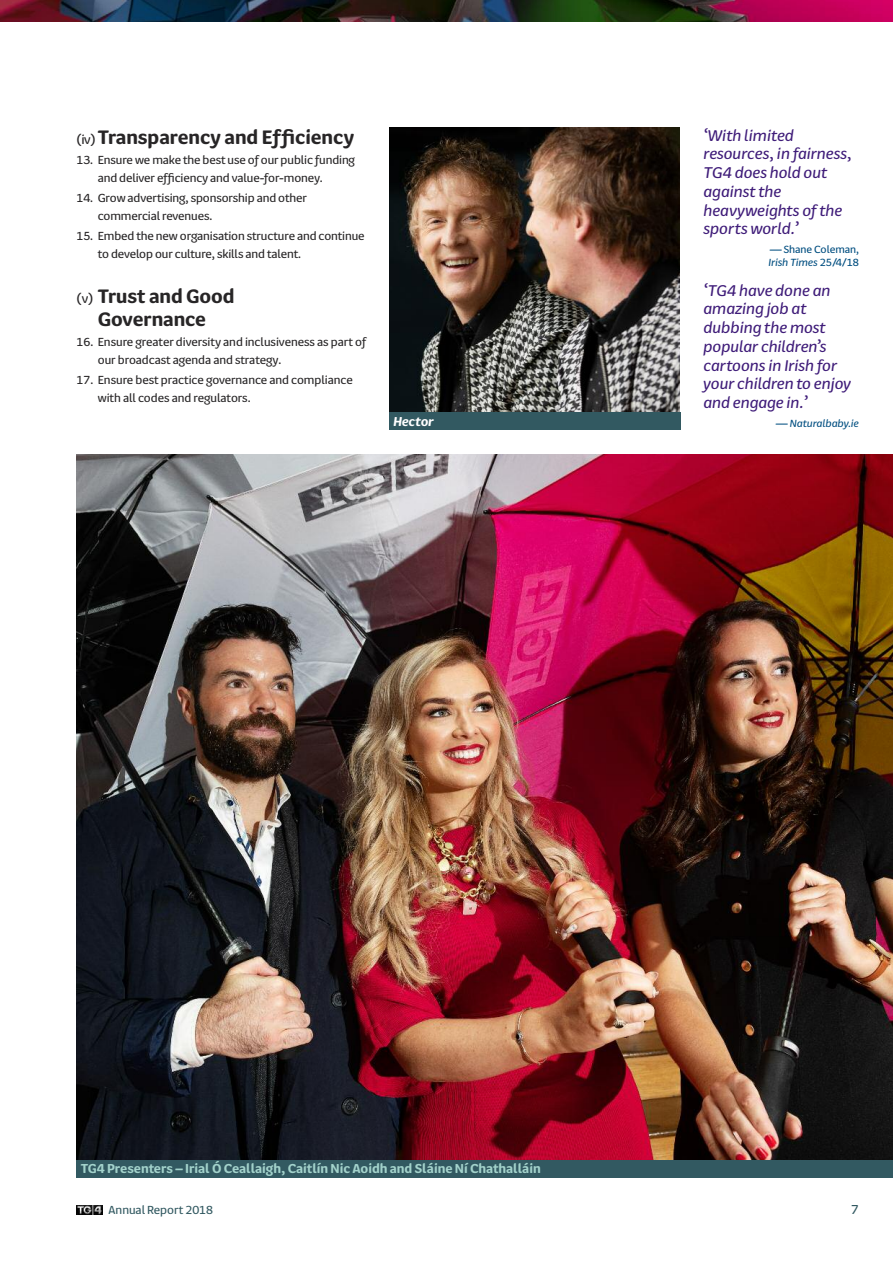
<style>
.page{position:relative;width:893px;height:1263px;background:#fff}
.page>*{position:absolute;margin:0;border:0;box-sizing:border-box;transform-origin:0 0}
.t1{font:700 22.5px/22.5px "TG4";color:#272526;text-align:center}
.t2{font:italic 18px/18.8px "TG4";color:#3f1c79}
.t3{font:700 15px "TG4";color:#a3d2cb}
.t4{font:italic 700 15px "TG4";color:#fff}
.t5{font:15px "TG4";color:#325961}
.t6{font:13.5px/18px "TG4";letter-spacing:-.005em;color:#272526}
.t7{font:13.5px "TG4";color:#325961}
.t8{font:12px/12.8px "TG4";color:#004e80}
.t9{font:italic 12px "TG4";color:#004e80}
.s1{font-weight:400;font-size:15px}
.s2{font-style:italic}
.s3{font-style:normal}
</style>
<div class="page">
<img style="left:77px;top:455px;width:816px;height:705px">
<svg style="left:0;top:0;width:1px;height:21px"></svg>
<img style="left:77px;top:1205px;width:25px;height:9px">
<img style="left:1px;top:0;width:892px;height:21px">
<div style="left:77px;top:1160px;width:816px;height:18px;background:#325961"></div>
<img style="left:389px;top:128px;width:291px;height:285px">
<div style="left:389px;top:413px;width:291px;height:17px;background:#325961"></div>
<h1 class="t1" style="left:77px;top:124px;width:279px"><span class="s1">(iv)</span>Transparency and Efficiency</h1>
<p class="t6" style="left:98px;top:150px;width:259px;text-indent:-21px">13. Ensure wemake the best use of our public funding and deliver efficiency and value-for-money.</p>
<p class="t6" style="left:98px;top:188px;width:211px;text-indent:-21px">14. Grow advertising, sponsorship and other commercial revenues.</p>
<p class="t6" style="left:98px;top:226px;width:268px;text-indent:-21px">15. Embed the new organisation structure and continue to develop our culture, skills and talent.</p>
<h1 class="t1" style="left:77px;top:283px;width:160px"><span class="s1">(v)</span> Trust and Good<br>Governance</h1>
<p class="t6" style="left:98px;top:332px;width:270px;text-indent:-21px">16. Ensure greater diversity and inclusiveness as part of our broadcast agenda and strategy.</p>
<p class="t6" style="left:98px;top:370px;width:257px;text-indent:-21px">17. Ensure best practice governance and compliance with all codes and regulators.</p>
<p class="t4" style="left:393px;top:410px;width:42px">Hector</p>
<h2 class="t2" style="left:704px;top:125px;width:150px">‘With limited resources, in fairness,<br>TG4 does hold out againstthe heavyweights ofthe sportsworld.’</h2>
<p class="t8" style="left:768px;top:242px;width:92px">— Shane Coleman,<br><span class="s2">Irish Times</span> 25/4/18</p>
<h2 class="t2" style="left:704px;top:280px;width:149px">‘TG4 have done an amazing job at dubbing themost popular children’s cartoonsin Irish for your children to enjoy and engage in.’</h2>
<p class="t9" style="left:776px;top:415px;width:85px"><span class="s3">—</span> Naturalbaby.ie</p>
<p class="t3" style="left:81px;top:1158px;width:462px">TG4 Presenters – Irial ÓCeallaigh, Caitlín Nic Aoidh and Sláine Ní Chathalláin</p>
<p class="t7" style="left:109px;top:1200px;width:106px">Annual Report 2018</p>
<p class="t5" style="left:851px;top:1199px;width:9px">7</p>
</div>
